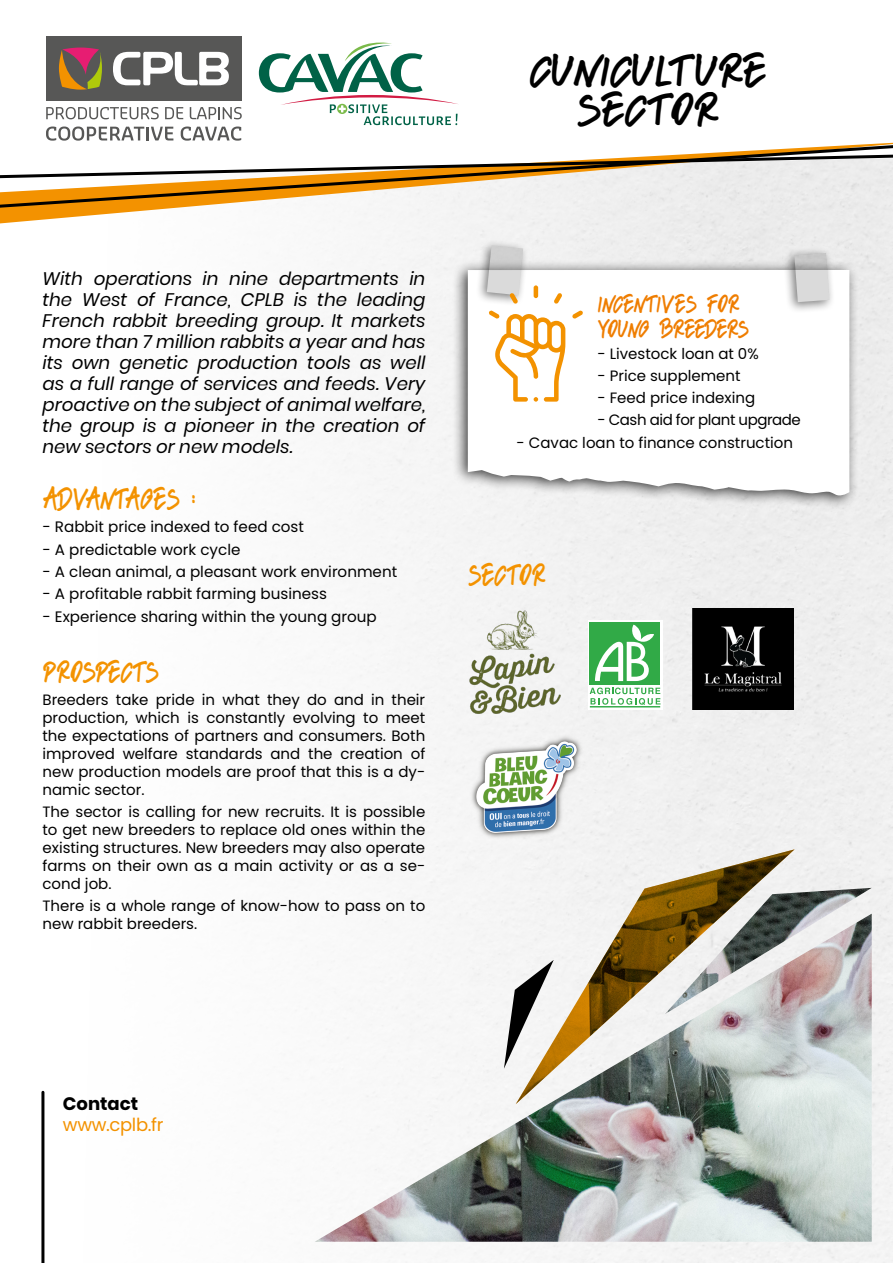
<style>
.page{position:relative;width:893px;height:1263px;background:#fff}
.page>*{position:absolute;margin:0;border:0;box-sizing:border-box;transform-origin:0 0}
.t1{font:33px/39.6px "newfrench";letter-spacing:-.08em;color:#000;text-align:center}
.t2{font:21.6px "newfrench";letter-spacing:-.08em;color:#f39200;scale:.83 1}
.t3{font:italic 18.15px/21px "Poppins";color:#000;text-align:justify}
.t4{font:18px/25px "newfrench";letter-spacing:-.085em;color:#ef7d00;scale:.83 1}
.t5{font:18px "Poppins";letter-spacing:-.02em;color:#f39200}
.t6{font:700 18px "Poppins";color:#000}
.t7{font:15.15px "Poppins";color:#000}
.t8{font:15px/18px "Poppins";color:#000;text-align:justify}
.t9{font:15px "Poppins";letter-spacing:-.03em;color:#000}
</style>
<div class="page">
<img style="left:0;top:223px;width:893px;height:1040px">
<svg style="left:0;top:212px;width:893px;height:11px;fill:#f3f2f2"></svg>
<hr style="left:41px;top:1092px;width:3px;height:171px;background:#000">
<svg style="left:0;top:138px;width:893px;height:74px"></svg>
<svg style="left:0;top:151px;width:893px;height:30px"></svg>
<div style="left:452px;top:259px;width:407px;height:251px;background:#000;opacity:.75"></div>
<svg style="left:468px;top:270px;width:381px;height:226px"></svg>
<div style="left:782px;top:246px;width:53px;height:67px;background:#000;opacity:.5"></div>
<svg style="left:794px;top:253px;width:35px;height:49px;background:#ccc"></svg>
<div style="left:475px;top:239px;width:53px;height:67px;background:#000;opacity:.5"></div>
<svg style="left:588px;top:620px;width:74px;height:90px"></svg>
<hr style="left:590px;top:706px;width:70px;height:1px;background:#31aa47">
<svg style="left:590px;top:687px;width:70px;height:18px"></svg>
<div style="left:590px;top:622px;width:70px;height:63px;background:#31aa47"></div>
<svg style="left:595px;top:625px;width:59px;height:56px"></svg>
<hr style="left:534px;top:285px;width:4px;height:13px;background:#f39200;border-radius:2px">
<svg style="left:487px;top:245px;width:36px;height:59px;background:#d2d0cc"></svg>
<svg style="left:554px;top:293px;width:8px;height:11px"></svg>
<svg style="left:572px;top:310px;width:11px;height:9px"></svg>
<svg style="left:489px;top:310px;width:76px;height:92px"></svg>
<div style="left:46px;top:36px;width:195px;height:65px;background:#575756"></div>
<svg style="left:113px;top:52px;width:116px;height:33px"></svg>
<svg style="left:59px;top:48px;width:43px;height:42px"></svg>
<svg style="left:46px;top:107px;width:113px;height:12px"></svg>
<svg style="left:165px;top:107px;width:18px;height:12px"></svg>
<svg style="left:190px;top:107px;width:52px;height:12px"></svg>
<svg style="left:46px;top:127px;width:127px;height:14px"></svg>
<svg style="left:181px;top:127px;width:60px;height:14px"></svg>
<img style="left:459px;top:602px;width:110px;height:115px">
<img style="left:468px;top:732px;width:117px;height:109px">
<img style="left:692px;top:609px;width:101px;height:101px">
<img style="left:315px;top:914px;width:557px;height:328px">
<img style="left:516px;top:849px;width:279px;height:255px">
<img style="left:665px;top:888px;width:207px;height:126px">
<svg style="left:504px;top:960px;width:50px;height:109px"></svg>
<svg style="left:259px;top:42px;width:199px;height:83px"></svg>
<h1 class="t1" style="left:528px;top:49px;width:241px">CUNICULTURE<br>SECTOR</h1>
<p class="t3" style="left:43px;top:268px;width:384px">With operations in nine departments in the West of France, CPLB is the leading French rabbit breeding group. It markets more than 7 million rabbits a year and has its own genetic production tools as well as a full range of services and feeds. Very proactive on the subject of animal welfare, the group is a pioneer in the creation of new sectors or new models.</p>
<h2 class="t2" style="left:43px;top:485px;width:186px">ADVANTAGES :</h2>
<p class="t7" style="left:43px;top:518px;width:263px">- Rabbit price indexed to feed cost</p>
<p class="t7" style="left:43px;top:540px;width:199px">- A predictable work cycle</p>
<p class="t7" style="left:43px;top:563px;width:356px">- A clean animal, a pleasant work environment</p>
<p class="t7" style="left:43px;top:585px;width:286px">- A profitable rabbit farming business</p>
<p class="t7" style="left:43px;top:608px;width:336px">- Experience sharing within the young group</p>
<h2 class="t2" style="left:43px;top:658px;width:142px">PROSPECTS</h2>
<p class="t8" style="left:43px;top:690px;width:384px">Breeders take pride in what they do and in their production, which is constantly evolving to meet the expectations of partners and consumers. Both improved welfare standards and the creation of new production models are proof that this is a dy&shy;namic sector.</p>
<p class="t8" style="left:43px;top:803px;width:384px">The sector is calling for new recruits. It is possible to get new breeders to replace old ones within the existing structures. New breeders may also operate farms on their own as a main activity or as a se&shy;cond job.</p>
<p class="t8" style="left:43px;top:897px;width:384px">There is a whole range of know-how to pass on to new rabbit breeders.</p>
<p class="t4" style="left:597px;top:290px;width:185px">INCENTIVES FOR<br>YOUNG BREEDERS</p>
<p class="t8" style="left:597px;top:344px;width:163px">- Livestock loan at 0%</p>
<p class="t8" style="left:597px;top:367px;width:145px">- Price supplement</p>
<p class="t8" style="left:597px;top:389px;width:159px">- Feed price indexing</p>
<p class="t9" style="left:597px;top:411px;width:205px">- Cash aid for plant upgrade</p>
<p class="t8" style="left:517px;top:434px;width:278px">- Cavac loan to finance construction</p>
<h2 class="t2" style="left:468px;top:561px;width:96px">SECTOR</h2>
<p class="t6" style="left:63px;top:1093px;width:77px">Contact</p>
<p class="t5" style="left:63px;top:1114px;width:102px">www.cplb.fr</p>
</div>
